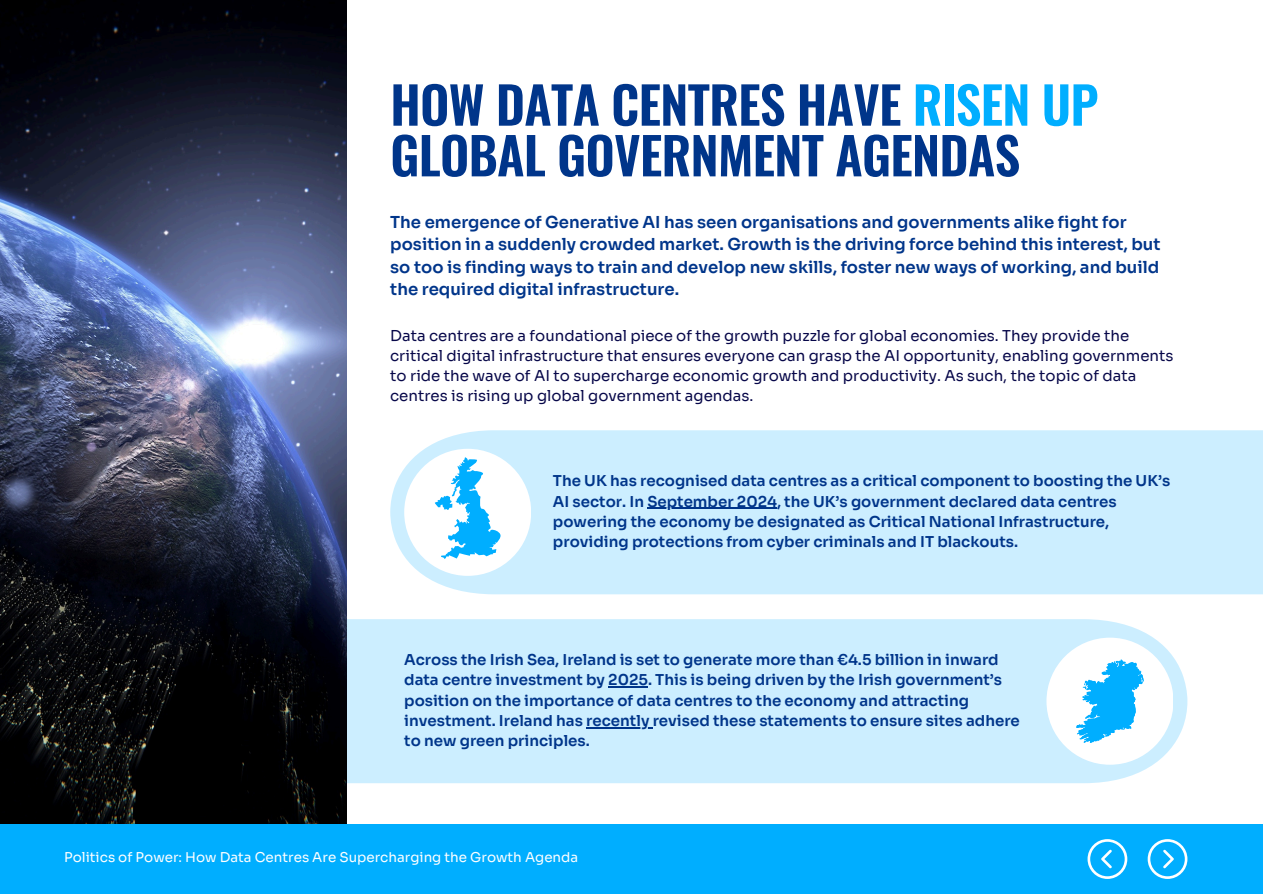
<style>
.page{position:relative;width:1263px;height:894px;background:#fff}
.page>*{position:absolute;margin:0;border:0;box-sizing:border-box;transform-origin:0 0}
.t1{font:600 51px/50.7px "Oswald";letter-spacing:-.015em;color:#00358a}
.t2{font:600 16.5px/22.5px "Sora";color:#00358a}
.t3{font:600 15px/20.2px "Sora";color:#00358a}
.t4{font:15px/20.2px "Sora";color:#070749}
.t5{font:13.5px "Sora";color:#fff}
.s1{color:#00aeff}
</style>
<div class="page">
<div style="left:346px;top:619px;width:841px;height:164px;background:#cef"></div>
<div style="left:1046px;top:637px;width:127px;height:127px;background:#fff;border-radius:50%"></div>
<img style="left:0;top:0;width:346px;height:824px">
<div style="left:390px;top:430px;width:873px;height:164px;background:#cef"></div>
<div style="left:404px;top:448px;width:127px;height:127px;background:#fff;border-radius:50%"></div>
<svg style="left:434px;top:455px;width:68px;height:104px"></svg>
<div style="left:0;top:824px;width:1263px;height:69px;background:#00aeff"></div>
<svg style="left:1148px;top:839px;width:39px;height:39px"></svg>
<svg style="left:1088px;top:839px;width:39px;height:39px"></svg>
<hr style="left:647px;top:507px;width:130px;height:2px;background:#00358a">
<hr style="left:608px;top:686px;width:40px;height:1px;background:#00358a">
<hr style="left:586px;top:726px;width:67px;height:2px;background:#00358a">
<svg style="left:1076px;top:659px;width:68px;height:83px"></svg>
<h2 class="t1" style="left:390px;top:77px;width:710px">HOW DATA CENTRES HAVE <span class="s1">RISEN UP<br></span>GLOBAL GOVERNMENT AGENDAS</h2>
<h3 class="t2" style="left:390px;top:211px;width:772px">The emergence of Generative AI has seen organisations and governments alike fight for position in a suddenly crowded market. Growth is the driving force behind this interest, but so too is finding ways to train and develop new skills, foster new ways of working, and build the required digital infrastructure.</h3>
<h1 class="t4" style="left:390px;top:325px;width:785px">Data centres are a foundational piece of the growth puzzle for global economies. They provide the critical digital infrastructure that ensures everyone can grasp the AI opportunity, enabling governments to ride the wave of AI to supercharge economic growth and productivity. As such, the topic of data centres is rising up global government agendas.</h1>
<h2 class="t3" style="left:553px;top:471px;width:619px">The UK has recognised data centres as a critical component to boosting the UK’s<br>AI sector. In September 2024, the UK’s government declared data centres</h2>
<h2 class="t3" style="left:553px;top:511px;width:558px">powering the economy be designated as Critical National Infrastructure, providing protections from cyber criminals and IT blackouts.</h2>
<p class="t3" style="left:404px;top:649px;width:617px">Across the Irish Sea, Ireland is set to generate more than €4.5 billion in inward data centre investment by 2025. This is being driven by the Irish government’s position on the importance of data centres to the economy and attracting investment. Ireland has recently revised these statements to ensure sites adhere</p>
<p class="t3" style="left:404px;top:730px;width:187px">to new green principles.</p>
<p class="t5" style="left:64px;top:849px;width:516px">Politics of Power: How Data Centres Are Supercharging the Growth Agenda</p>
</div>
